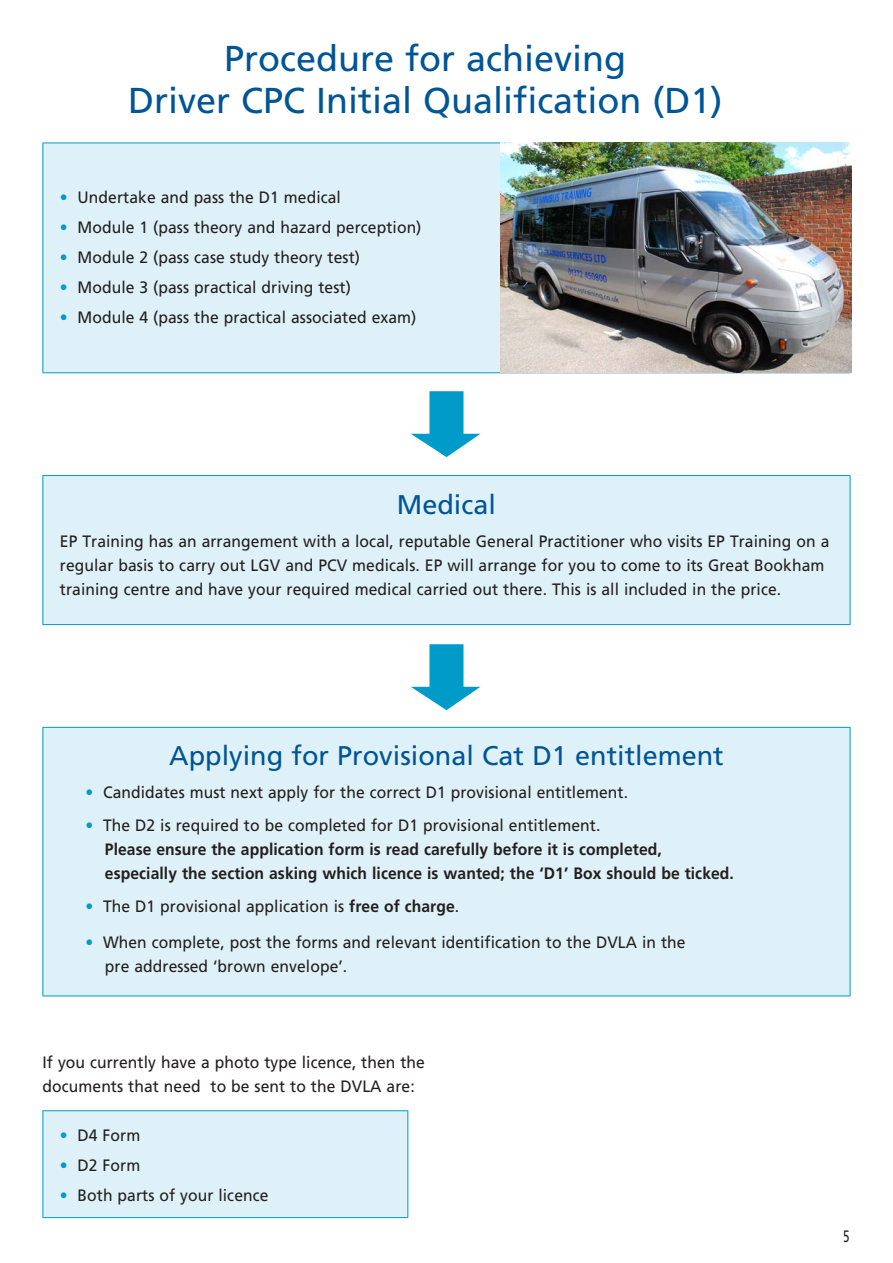
<style>
.page{position:relative;width:893px;height:1263px;background:#fff}
.page>*{position:absolute;margin:0;border:0;box-sizing:border-box;transform-origin:0 0}
.small_heading{font:36px/42px "Frutiger";color:#005595;text-align:center}
.small_heading-2{font:27px "Frutiger";color:#005595}
.maintext{font:16.5px/24px "Frutiger";letter-spacing:.005em;color:#231f20;scale:.95 1}
.maintext-2{font:700 16.5px "Frutiger";letter-spacing:.005em;color:#231f20;scale:.95 1}
.maintext-3{font:16.5px "Frutiger";letter-spacing:.005em;color:#231f20;scale:.7 1}
.s1{color:#009bc8}
.s2{font-weight:700}
</style>
<div class="page">
<div style="left:43px;top:143px;width:807px;height:230px;background:#dff1f8"></div>
<hr style="left:43px;top:143px;width:807px;height:1px;background:#009bc8">
<hr style="left:43px;top:143px;width:1px;height:229px;background:#009bc8">
<hr style="left:43px;top:372px;width:807px;height:1px;background:#009bc8">
<div style="left:43px;top:476px;width:807px;height:148px;background:#dff1f8"></div>
<hr style="left:43px;top:475px;width:807px;height:1px;background:#009bc8">
<hr style="left:43px;top:476px;width:1px;height:148px;background:#009bc8">
<hr style="left:850px;top:476px;width:1px;height:148px;background:#009bc8">
<hr style="left:43px;top:624px;width:807px;height:1px;background:#009bc8">
<div style="left:43px;top:727px;width:807px;height:269px;background:#dff1f8"></div>
<hr style="left:43px;top:727px;width:807px;height:1px;background:#009bc8">
<hr style="left:43px;top:728px;width:1px;height:267px;background:#009bc8">
<hr style="left:850px;top:728px;width:1px;height:267px;background:#009bc8">
<hr style="left:43px;top:995px;width:807px;height:1px;background:#009bc8">
<div style="left:43px;top:1111px;width:365px;height:106px;background:#dff1f8"></div>
<hr style="left:43px;top:1110px;width:365px;height:1px;background:#009bc8">
<hr style="left:43px;top:1111px;width:1px;height:106px;background:#009bc8">
<hr style="left:407px;top:1111px;width:1px;height:106px;background:#009bc8">
<hr style="left:43px;top:1217px;width:365px;height:1px;background:#009bc8">
<svg style="left:411px;top:391px;width:69px;height:66px"></svg>
<svg style="left:411px;top:644px;width:69px;height:66px"></svg>
<img style="left:501px;top:142px;width:350px;height:230px">
<p class="small_heading" style="left:128px;top:37px;width:596px">Procedure for achieving<br>Driver CPC Initial Qualification (D1)</p>
<p class="maintext" style="left:60px;top:185px;width:297px"><span class="s1">•</span> Undertake and pass the D1 medical</p>
<p class="maintext" style="left:60px;top:215px;width:382px"><span class="s1">•</span> Module 1 (pass theory and hazard perception)</p>
<p class="maintext" style="left:60px;top:245px;width:317px"><span class="s1">•</span> Module 2 (pass case study theory test)</p>
<p class="maintext" style="left:60px;top:275px;width:308px"><span class="s1">•</span> Module 3 (pass practical driving test)</p>
<p class="maintext" style="left:60px;top:305px;width:377px"><span class="s1">•</span> Module 4 (pass the practical associated exam)</p>
<p class="small_heading-2" style="left:397px;top:488px;width:101px">Medical</p>
<p class="maintext" style="left:60px;top:529px;width:811px">EP Training has an arrangement with a local, reputable General Practitioner who visits EP Training on a regular basis to carry out LGV and PCV medicals. EP will arrange for you to come to its Great Bookham training centre and have your required medical carried out there. This is all included in the price.</p>
<p class="small_heading-2" style="left:169px;top:740px;width:556px">Applying for Provisional Cat D1 entitlement</p>
<p class="maintext" style="left:85px;top:780px;width:573px"><span class="s1">•</span> Candidates must next apply for the correct D1 provisional entitlement.</p>
<p class="maintext" style="left:85px;top:813px;width:544px"><span class="s1">•</span> The D2 is required to be completed for D1 provisional entitlement.</p>
<p class="maintext-2" style="left:105px;top:840px;width:588px">Please ensure the application form is read carefully before it is completed,</p>
<p class="maintext-2" style="left:105px;top:864px;width:664px">especially the section asking which licence is wanted; the ‘D1’ Box should be ticked.</p>
<p class="maintext" style="left:85px;top:894px;width:395px"><span class="s1">•</span> The D1 provisional application is <span class="s2">free of charge</span>.</p>
<p class="maintext" style="left:105px;top:930px;width:613px;text-indent:-19px"><span class="s1">•</span> When complete, post the forms and relevant identification to the DVLA in the pre addressed ‘brown envelope’.</p>
<p class="maintext" style="left:43px;top:1050px;width:404px">If you currently have a photo type licence, then the documents that need to be sent to the DVLA are:</p>
<p class="maintext" style="left:60px;top:1123px;width:86px"><span class="s1">•</span> D4 Form</p>
<p class="maintext" style="left:60px;top:1153px;width:86px"><span class="s1">•</span> D2 Form</p>
<p class="maintext" style="left:60px;top:1183px;width:221px"><span class="s1">•</span> Both parts of your licence</p>
<p class="maintext-3" style="left:843px;top:1226px;width:11px">5</p>
</div>
